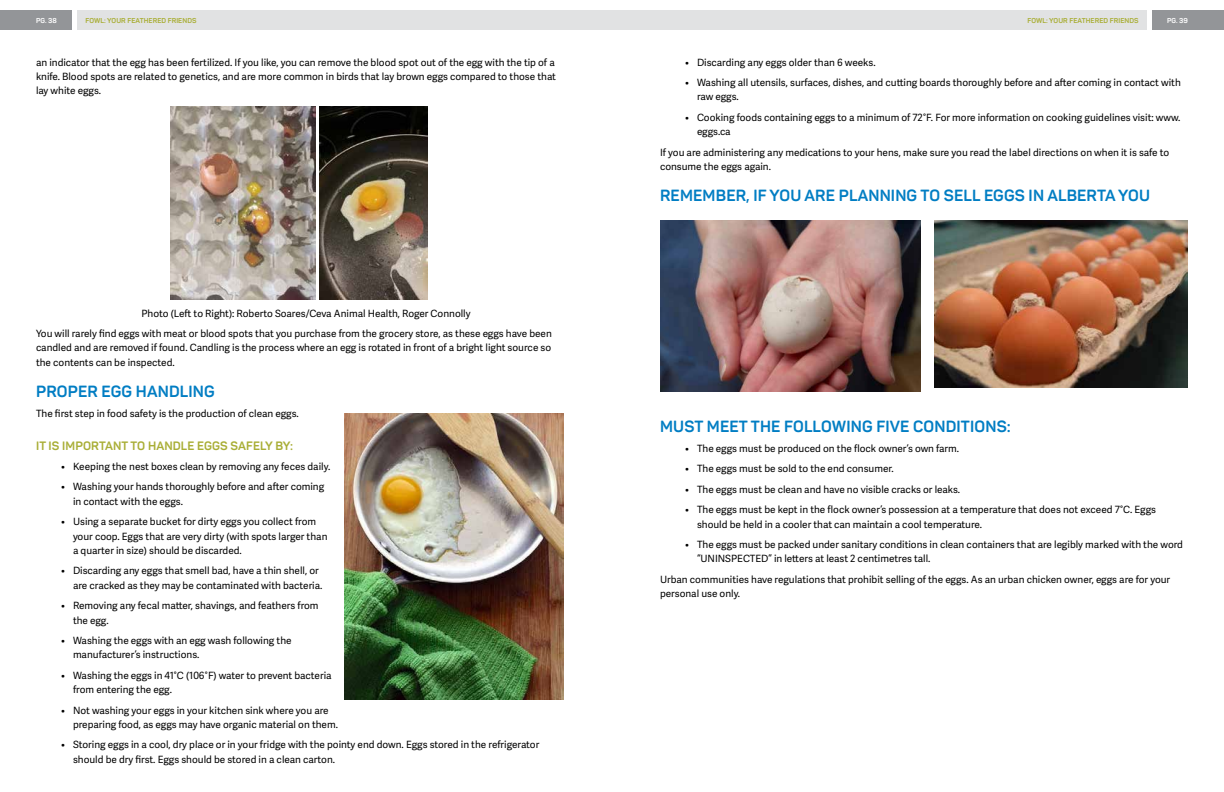
<style>
.page{position:relative;width:1224px;height:792px;background:#fff}
.page>*{position:absolute;margin:0;border:0;box-sizing:border-box;transform-origin:0 0}
.t1{font:700 16px "Panton";letter-spacing:.01em;color:#007dc3}
.t2{font:700 12px "Panton";letter-spacing:.01em;color:#a9ae36}
.t3{font:10px/14.4px "Adelle Sans";color:#000}
.t4{font:700 7px "Panton";letter-spacing:.01em;color:#a9ae36}
.t5{font:700 7px "Panton";letter-spacing:.005em;color:#fff}
</style>
<div class="page">
<div style="left:612px;top:11px;width:535px;height:19px;background:#e1e2e3"></div>
<div style="left:1153px;top:11px;width:71px;height:19px;background:#939598"></div>
<div style="left:77px;top:11px;width:535px;height:19px;background:#e1e2e3"></div>
<div style="left:0;top:11px;width:71px;height:19px;background:#939598"></div>
<img style="left:345px;top:413px;width:219px;height:286px">
<img style="left:660px;top:221px;width:260px;height:170px">
<img style="left:934px;top:221px;width:254px;height:167px">
<img style="left:171px;top:107px;width:144px;height:193px">
<img style="left:319px;top:107px;width:108px;height:193px">
<p class="t5" style="left:36px;top:16px;width:22px">PG. 38</p>
<p class="t4" style="left:85px;top:16px;width:113px">FOWL: YOUR FEATHERED FRIENDS</p>
<p class="t4" style="left:1027px;top:16px;width:113px">FOWL: YOUR FEATHERED FRIENDS</p>
<p class="t5" style="left:1167px;top:16px;width:22px">PG. 39</p>
<p class="t3" style="left:36px;top:54px;width:522px">an indicator that the egg has been fertilized. If you like, you can remove the blood spot out of the egg with the tip of a knife. Blood spots are related to genetics, and are more common in birds that lay brown eggs compared to those that lay white eggs.</p>
<p class="t3" style="left:685px;top:54px;width:192px">• Discarding any eggs older than 6 weeks.</p>
<p class="t3" style="left:697px;top:75px;width:485px;text-indent:-12px">• Washing all utensils, surfaces, dishes, and cutting boards thoroughly before and after coming in contact with raw eggs.</p>
<p class="t3" style="left:697px;top:110px;width:485px;text-indent:-12px">• Cooking foods containing eggs to a minimum of 72°F. For more information on cooking guidelines visit: www. eggs.ca</p>
<p class="t3" style="left:660px;top:144px;width:511px">If you are administering any medications to your hens, make sure you read the label directions on when it is safe to consume the eggs again.</p>
<h1 class="t1" style="left:660px;top:186px;width:492px">REMEMBER, IF YOU ARE PLANNING TO SELL EGGS IN ALBERTA YOU</h1>
<p class="t3" style="left:141px;top:305px;width:331px">Photo (Left to Right): Roberto Soares/Ceva Animal Health, Roger Connolly</p>
<p class="t3" style="left:36px;top:326px;width:517px;text-align:justify">You will rarely find eggs with meat or blood spots that you purchase from the grocery store, as these eggs have been candled and are removed if found. Candling is the process where an egg is rotated in front of a bright light source so the contents can be inspected.</p>
<h1 class="t1" style="left:36px;top:381px;width:180px">PROPER EGG HANDLING</h1>
<p class="t3" style="left:36px;top:406px;width:264px">The first step in food safety is the production of clean eggs.</p>
<p class="t2" style="left:36px;top:438px;width:259px">IT IS IMPORTANT TO HANDLE EGGS SAFELY BY:</p>
<p class="t3" style="left:61px;top:459px;width:271px">• Keeping the nest boxes clean by removing any feces daily.</p>
<p class="t3" style="left:73px;top:479px;width:253px;text-indent:-12px">• Washing your hands thoroughly before and after coming in contact with the eggs.</p>
<p class="t3" style="left:73px;top:514px;width:256px;text-indent:-12px">• Using a separate bucket for dirty eggs you collect from your coop. Eggs that are very dirty (with spots larger than a quarter in size) should be discarded.</p>
<p class="t3" style="left:73px;top:563px;width:251px;text-indent:-12px">• Discarding any eggs that smell bad, have a thin shell, or are cracked as they may be contaminated with bacteria.</p>
<p class="t3" style="left:73px;top:598px;width:247px;text-indent:-12px">• Removing any fecal matter, shavings, and feathers from the egg.</p>
<p class="t3" style="left:73px;top:633px;width:220px;text-indent:-12px">• Washing the eggs with an egg wash following the manufacturer’s instructions.</p>
<p class="t3" style="left:73px;top:668px;width:260px;text-indent:-12px">• Washing the eggs in 41°C (106°F) water to prevent bacteria from entering the egg.</p>
<p class="t3" style="left:73px;top:702px;width:267px;text-indent:-12px">• Not washing your eggs in your kitchen sink where you are preparing food, as eggs may have organic material on them.</p>
<p class="t3" style="left:73px;top:737px;width:468px;text-indent:-12px">• Storing eggs in a cool, dry place or in your fridge with the pointy end down. Eggs stored in the refrigerator should be dry first. Eggs should be stored in a clean carton.</p>
<h1 class="t1" style="left:660px;top:416px;width:352px">MUST MEET THE FOLLOWING FIVE CONDITIONS:</h1>
<p class="t3" style="left:685px;top:441px;width:276px">• The eggs must be produced on the flock owner’s own farm.</p>
<p class="t3" style="left:685px;top:461px;width:210px">• The eggs must be sold to the end consumer.</p>
<p class="t3" style="left:685px;top:482px;width:277px">• The eggs must be clean and have no visible cracks or leaks.</p>
<p class="t3" style="left:697px;top:502px;width:461px;text-indent:-12px">• The eggs must be kept in the flock owner’s possession at a temperature that does not exceed 7°C. Eggs should be held in a cooler that can maintain a cool temperature.</p>
<p class="t3" style="left:697px;top:537px;width:488px;text-indent:-12px">• The eggs must be packed under sanitary conditions in clean containers that are legibly marked with the word “UNINSPECTED” in letters at least 2 centimetres tall.</p>
<p class="t3" style="left:660px;top:572px;width:512px">Urban communities have regulations that prohibit selling of the eggs. As an urban chicken owner, eggs are for your personal use only.</p>
</div>
